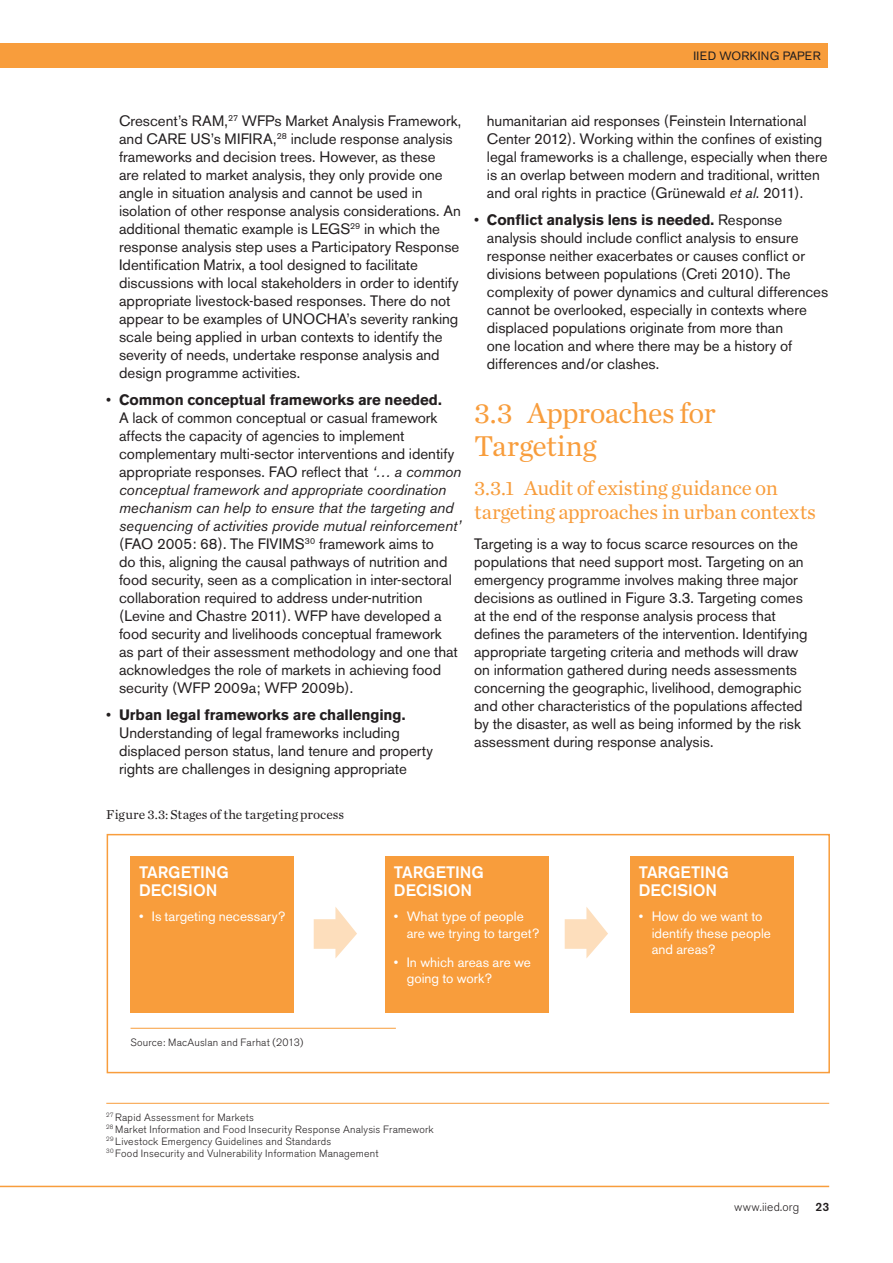
<style>
.page{position:relative;width:893px;height:1263px;background:#fff}
.page>*{position:absolute;margin:0;border:0;box-sizing:border-box;transform-origin:0 0}
.t1{font:30px/33px "Chronicle Text G1";letter-spacing:-.02em;color:#f89d3c}
.t2{font:21px/24px "Chronicle Text G1";letter-spacing:-.015em;color:#f89d3c}
.t3{font:500 16.5px/18px "Akzidenz Grotesk BE";color:#fff}
.t4{font:15px/18px "Akzidenz Grotesk BE";color:#231f20}
.t5{font:13.5px/16.5px "Akzidenz Grotesk BE";letter-spacing:.005em;color:#fff}
.t6{font:13.5px "Chronicle Text G1";color:#231f20}
.t7{font:12px "Akzidenz Grotesk BE";letter-spacing:.02em;color:#231f20}
.t8{font:300 12px "Akzidenz Grotesk BE";letter-spacing:.015em;color:#231f20}
.t9{font:500 12px "Akzidenz Grotesk BE";color:#231f20}
.t10{font:300 10.5px/12px "Akzidenz Grotesk BE";letter-spacing:.02em;color:#231f20}
.s1{font-weight:700}
.s2{font-style:italic}
</style>
<div class="page">
<div style="left:0;top:43px;width:828px;height:24px;background:#f89d3c"></div>
<hr style="left:0;top:1186px;width:829px;height:1px;background:#f89d3c">
<div style="left:131px;top:856px;width:163px;height:156px;background:#f89d3c"></div>
<div style="left:385px;top:856px;width:164px;height:156px;background:#f89d3c"></div>
<div style="left:630px;top:856px;width:164px;height:156px;background:#f89d3c"></div>
<svg style="left:565px;top:907px;width:43px;height:51px"></svg>
<hr style="left:106px;top:1103px;width:723px;height:1px;background:#f89d3c">
<svg style="left:314px;top:907px;width:43px;height:51px"></svg>
<hr style="left:131px;top:1028px;width:265px;height:1px;background:#f89d3c">
<div style="left:107px;top:834px;width:723px;height:239px;border:2px solid #f89d3c"></div>
<p class="t7" style="left:693px;top:48px;width:129px">IIED Working paper</p>
<p class="t4" style="left:119px;top:112px;width:344px">Crescent’s RAM,<sup>27</sup> WFPs Market Analysis Framework, and CARE US’s MIFIRA,<sup>28</sup> include response analysis frameworks and decision trees. However, as these<br>are related to market analysis, they only provide one angle in situation analysis and cannot be used in isolation of other response analysis considerations. An additional thematic example is LEGS<sup>29</sup> in which the response analysis step uses a Participatory Response Identification Matrix, a tool designed to facilitate discussions with local stakeholders in order to identify appropriate livestock-based responses. There do not appear to be examples of UNOCHA’s severity ranking scale being applied in urban contexts to identify the severity of needs, undertake response analysis and design programme activities.</p>
<p class="t4" style="left:119px;top:391px;width:344px;text-indent:-13px">• <span class="s1">Common conceptual frameworks are needed.<br></span>A lack of common conceptual or casual framework affects the capacity of agencies to implement complementary multi-sector interventions and identify appropriate responses. FAO reflect that <span class="s2">‘… a common conceptual framework and appropriate coordination mechanism can help to ensure that the targeting and sequencing of activities provide mutual reinforcement’ </span>(FAO 2005: 68). The FIVIMS<sup>30</sup> framework aims to<br>do this, aligning the causal pathways of nutrition and food security, seen as a complication in inter-sectoral collaboration required to address under-nutrition (Levine and Chastre 2011). WFP have developed a food security and livelihoods conceptual framework<br>as part of their assessment methodology and one that acknowledges the role of markets in achieving food security (WFP 2009a; WFP 2009b).</p>
<p class="t4" style="left:119px;top:706px;width:315px;text-indent:-13px">• <span class="s1">Urban legal frameworks are challenging.<br></span>Understanding of legal frameworks including displaced person status, land tenure and property rights are challenges in designing appropriate</p>
<p class="t4" style="left:487px;top:112px;width:342px">humanitarian aid responses (Feinstein International Center 2012). Working within the confines of existing legal frameworks is a challenge, especially when there is an overlap between modern and traditional, written and oral rights in practice (Grünewald <span class="s2">et al</span>. 2011).</p>
<p class="t4" style="left:487px;top:211px;width:343px;text-indent:-13px">• <span class="s1">Conflict analysis lens is needed.</span> Response analysis should include conflict analysis to ensure response neither exacerbates or causes conflict or divisions between populations (Creti 2010). The complexity of power dynamics and cultural differences cannot be overlooked, especially in contexts where displaced populations originate from more than<br>one location and where there may be a history of differences and/or clashes.</p>
<h1 class="t1" style="left:474px;top:395px;width:243px">3.3 Approaches for<br>Targeting</h1>
<h2 class="t2" style="left:474px;top:475px;width:343px">3.3.1 Audit of existing guidance on targeting approaches in urban contexts</h2>
<p class="t4" style="left:474px;top:535px;width:335px">Targeting is a way to focus scarce resources on the populations that need support most. Targeting on an emergency programme involves making three major decisions as outlined in Figure 3.3. Targeting comes at the end of the response analysis process that defines the parameters of the intervention. Identifying appropriate targeting criteria and methods will draw on information gathered during needs assessments concerning the geographic, livelihood, demographic and other characteristics of the populations affected by the disaster, as well as being informed by the risk assessment during response analysis.</p>
<p class="t6" style="left:106px;top:804px;width:239px">Figure 3.3: Stages of the targeting process</p>
<p class="t3" style="left:139px;top:863px;width:91px">TARGETING<br>DECISION</p>
<p class="t5" style="left:139px;top:908px;width:148px">• Is targeting necessary?</p>
<p class="t10" style="left:131px;top:1036px;width:174px">Source: MacAuslan and Farhat (2013)</p>
<p class="t3" style="left:394px;top:863px;width:91px">TARGETING<br>DECISION</p>
<p class="t5" style="left:407px;top:908px;width:134px;text-indent:-13px">• What type of people are we trying to target?</p>
<p class="t5" style="left:407px;top:954px;width:126px;text-indent:-13px">• In which areas are we going to work?</p>
<p class="t10" style="left:106px;top:1111px;width:329px"><sup>27</sup> Rapid Assessment for Markets<br><sup>28</sup> Market Information and Food Insecurity Response Analysis Framework <sup>29</sup> Livestock Emergency Guidelines and Standards<br><sup>30</sup> Food Insecurity and Vulnerability Information Management</p>
<p class="t3" style="left:639px;top:863px;width:91px">TARGETING<br>DECISION</p>
<p class="t5" style="left:652px;top:908px;width:121px;text-indent:-13px">• How do we want to identify these people and areas?</p>
<p class="t8" style="left:734px;top:1200px;width:67px">www.iied.org</p>
<p class="t9" style="left:816px;top:1199px;width:15px">23</p>
</div>
